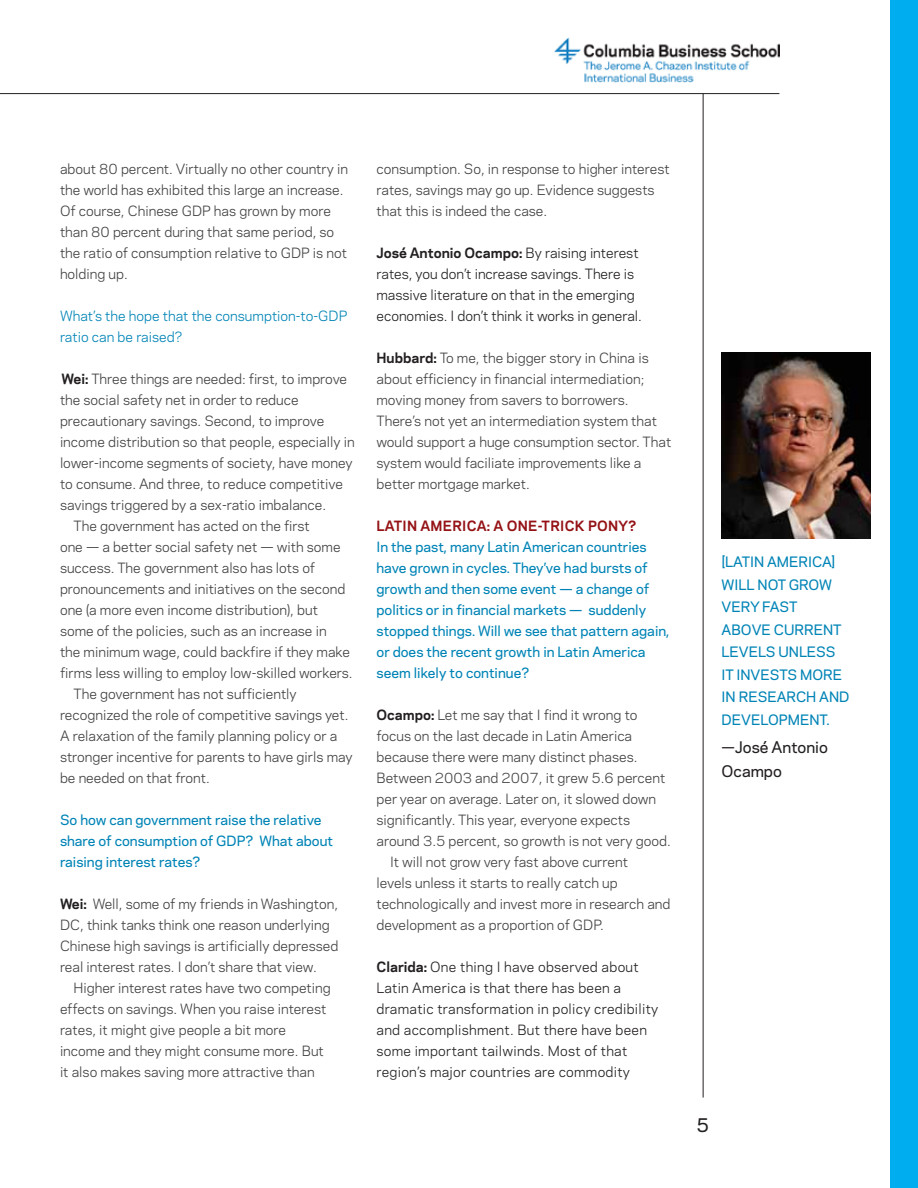
<style>
.page{position:relative;width:918px;height:1188px;background:#fff}
.page>*{position:absolute;margin:0;border:0;box-sizing:border-box;transform-origin:0 0}
.t1{font:500 18px "Galaxie Polaris";color:#231f20}
.t2{font:500 15px/24px "Galaxie Polaris";color:#231f20}
.t3{font:500 13.5px/22.5px "Galaxie Polaris";color:#0084b6}
.t4{font:13.35px/21px "Galaxie Polaris";color:#414042}
.t5{font:500 13.35px/21px "Galaxie Polaris";color:#0084b6}
.t6{font:13.35px/21px "Galaxie Polaris";letter-spacing:.02em;color:#231f20}
.t7{font:13.35px/21px "Galaxie Polaris";color:#231f20}
.t8{font:13.35px/21px "Galaxie Polaris";color:#0084b6}
.t9{font:700 13.35px "Galaxie Polaris";color:#941215}
.s1{font-weight:700;color:#231f20}
.s2{font-weight:700}
.s3{font-size:13.5px}
</style>
<div class="page">
<hr style="left:703px;top:93px;width:1px;height:1005px;background:#231f20">
<div style="left:891px;top:0;width:27px;height:1188px;background:#00aeef"></div>
<hr style="left:0;top:93px;width:779px;height:1px;background:#231f20">
<img style="left:555px;top:37px;width:225px;height:46px">
<img style="left:722px;top:353px;width:148px;height:185px">
<p class="t4" style="left:60px;top:158px;width:290px">about 80 percent. Virtually no other country in the world has exhibited this large an increase.<br>Of course, Chinese GDP has grown by more than 80 percent during that same period, so the ratio of consumption relative to GDP is not holding up.</p>
<p class="t8" style="left:60px;top:305px;width:289px">What’s the hope that the consumption-to-GDP ratio can be raised?</p>
<p class="t4" style="left:62px;top:368px;width:287px"><span class="s1">Wei:</span> Three things are needed: first, to improve</p>
<p class="t4" style="left:60px;top:389px;width:240px">the social safety net in order to reduce</p>
<p class="t4" style="left:60px;top:410px;width:266px">precautionary savings. Second, to improve</p>
<p class="t4" style="left:60px;top:431px;width:296px">income distribution so that people, especially in</p>
<p class="t4" style="left:60px;top:452px;width:294px">lower-income segments of society, have money</p>
<p class="t4" style="left:60px;top:473px;width:285px">to consume. And three, to reduce competitive</p>
<p class="t4" style="left:60px;top:494px;width:268px">savings triggered by a sex-ratio imbalance.</p>
<p class="t4" style="left:74px;top:515px;width:238px">The government has acted on the first</p>
<p class="t4" style="left:60px;top:536px;width:282px">one — a better social safety net — with some</p>
<p class="t4" style="left:60px;top:557px;width:256px">success. The government also has lots of</p>
<p class="t4" style="left:60px;top:578px;width:287px">pronouncements and initiatives on the second</p>
<p class="t4" style="left:60px;top:599px;width:259px">one (a more even income distribution), but</p>
<p class="t4" style="left:60px;top:620px;width:268px">some of the policies, such as an increase in</p>
<p class="t4" style="left:60px;top:641px;width:292px">the minimum wage, could backfire if they make</p>
<p class="t4" style="left:60px;top:662px;width:294px">firms less willing to employ low-skilled workers.</p>
<p class="t4" style="left:74px;top:683px;width:225px">The government has not sufficiently</p>
<p class="t4" style="left:60px;top:704px;width:290px">recognized the role of competitive savings yet.</p>
<p class="t4" style="left:60px;top:725px;width:279px">A relaxation of the family planning policy or a</p>
<p class="t4" style="left:60px;top:746px;width:294px">stronger incentive for parents to have girls may</p>
<p class="t4" style="left:60px;top:767px;width:151px">be needed on that front.</p>
<p class="t5" style="left:60px;top:809px;width:275px">So how can government raise the relative share of consumption of GDP? What about raising interest rates?</p>
<p class="t4" style="left:60px;top:893px;width:280px"><span class="s1">Wei:</span> Well, some of my friends in Washington, DC, think tanks think one reason underlying Chinese high savings is artificially depressed real interest rates. I don’t share that view.</p>
<p class="t4" style="left:60px;top:977px;width:272px;text-indent:14px">Higher interest rates have two competing effects on savings. When you raise interest rates, it might give people a bit more income and they might consume more. But it also makes saving more attractive than</p>
<p class="t4" style="left:377px;top:158px;width:295px">consumption. So, in response to higher interest rates, savings may go up. Evidence suggests that this is indeed the case.</p>
<p class="t7" style="left:377px;top:242px;width:267px"><span class="s2">José Antonio Ocampo:</span> By raising interest rates, you don’t increase savings. There is massive literature on that in the emerging economies. I don’t think it works in general.</p>
<p class="t4" style="left:377px;top:347px;width:296px"><span class="s1">Hubbard:</span> To me, the bigger story in China is about efficiency in financial intermediation; moving money from savers to borrowers.<br>There’s not yet an intermediation system that would support a huge consumption sector. That system would faciliate improvements like a better mortgage market.</p>
<p class="t9" style="left:377px;top:516px;width:9px">LATIN</p>
<p class="t9" style="left:420px;top:516px;width:11px">AMERICA</p>
<p class="t9" style="left:487px;top:516px;width:31px">: A ONE</p>
<p class="t9" style="left:538px;top:516px;width:13px">-TRIC</p>
<p class="t9" style="left:575px;top:516px;width:24px">K PON</p>
<p class="t9" style="left:619px;top:516px;width:19px">Y?</p>
<p class="t5" style="left:377px;top:536px;width:294px">In the past, many Latin American countries have grown in cycles. They’ve had bursts of growth and then some event — a change of politics or in financial markets — suddenly stopped things. Will we see that pattern again, or does the recent growth in Latin America seem likely to continue?</p>
<p class="t4" style="left:377px;top:704px;width:263px"><span class="s1">Ocampo:</span> Let me say that I find it wrong to</p>
<p class="t4" style="left:377px;top:725px;width:257px">focus on the last decade in Latin America</p>
<p class="t4" style="left:377px;top:746px;width:262px">because there were many distinct phases.</p>
<p class="t4" style="left:377px;top:767px;width:290px">Between 2003 and 2007, it grew 5.6 percent</p>
<p class="t4" style="left:377px;top:788px;width:281px">per year on average. Later on, it slowed down</p>
<p class="t4" style="left:377px;top:809px;width:255px">significantly. This year, everyone expects</p>
<p class="t4" style="left:377px;top:830px;width:296px">around 3.5 percent, so growth is not very good.</p>
<p class="t4" style="left:390px;top:851px;width:239px">It will not grow very fast above current</p>
<p class="t4" style="left:377px;top:872px;width:243px">levels unless it starts to really catch up</p>
<p class="t4" style="left:377px;top:893px;width:296px">technologically and invest more in research and</p>
<p class="t4" style="left:377px;top:914px;width:229px">development as a proportion of GDP.</p>
<p class="t6" style="left:377px;top:956px;width:283px"><span class="s2">Clarida:</span> One thing I have observed about Latin America is that there has been a dramatic transformation in policy credibility and accomplishment. But there have been some important tailwinds. Most of that region’s major countries are commodity</p>
<p class="t3" style="left:722px;top:550px;width:86px">[lati n america</p>
<p class="t3" style="left:832px;top:550px;width:5px">]</p>
<p class="t3" style="left:722px;top:572px;width:79px">will not grow very fast<br>abov</p>
<p class="t3" style="left:762px;top:617px;width:24px">e curr</p>
<p class="t3" style="left:722px;top:617px;width:119px;text-indent:92px">ent levels u nless<br>it invests</p>
<p class="t3" style="left:800px;top:662px;width:12px">mor</p>
<p class="t3" style="left:833px;top:662px;width:11px">e</p>
<p class="t3" style="left:722px;top:685px;width:66px">in research</p>
<p class="t3" style="left:819px;top:685px;width:30px">and</p>
<p class="t3" style="left:722px;top:707px;width:58px">developm</p>
<p class="t3" style="left:800px;top:707px;width:31px">ent.</p>
<p class="t2" style="left:722px;top:734px;width:108px"><span class="s3">—</span>José Antonio<br>Ocampo</p>
<h1 class="t1" style="left:696px;top:1111px;width:14px">5</h1>
</div>
